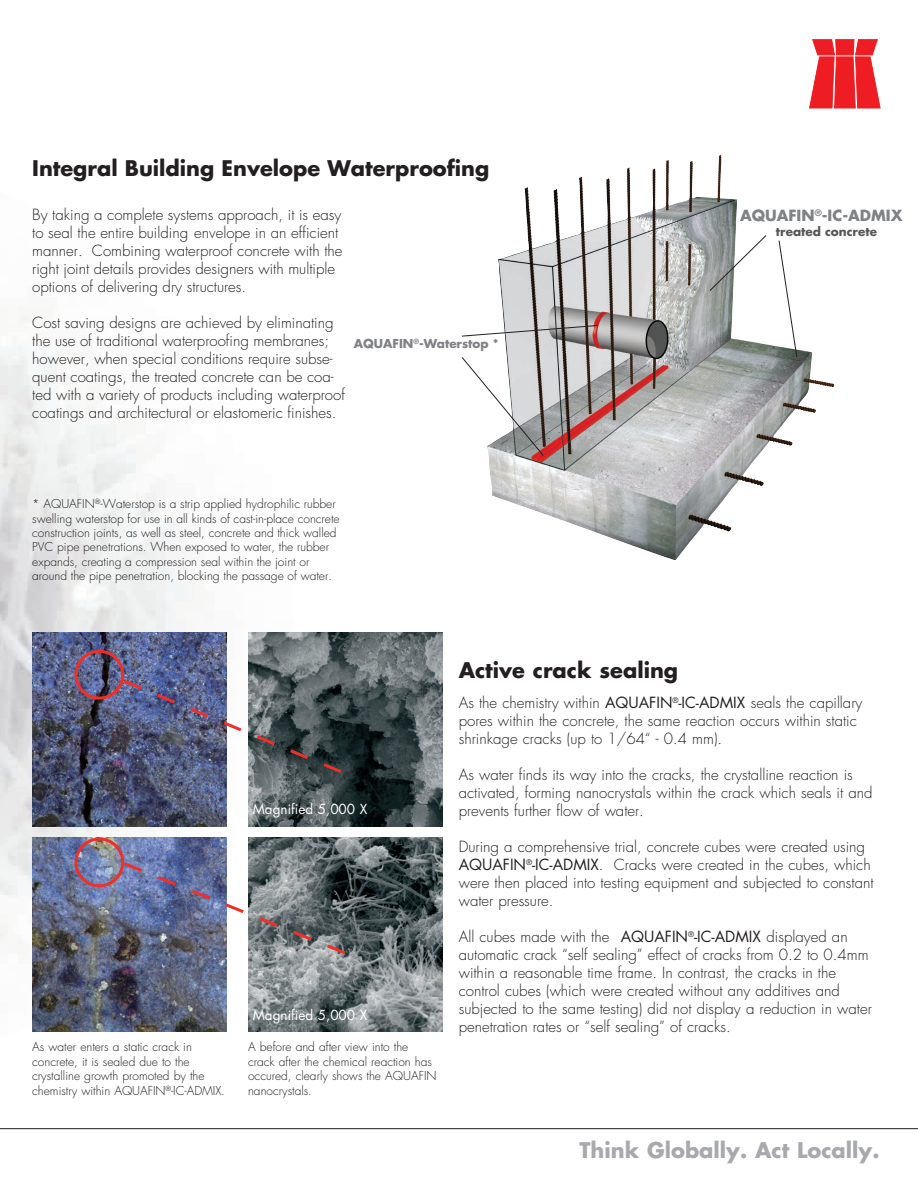
<style>
.page{position:relative;width:918px;height:1188px;background:#fff}
.page>*{position:absolute;margin:0;border:0;box-sizing:border-box;transform-origin:0 0}
.t1{font:700 21px "Futura";color:#231f20}
.t2{font:700 21px "Futura";color:#a8a9ad}
.t3{font:300 15px/18px "Futura";color:#231f20}
.t4{font:700 15px "Futura";color:#808285}
.t5{font:13.5px "Futura";color:#fff}
.t6{font:300 12px/14.4px "Futura";color:#231f20}
.t7{font:700 12px "Futura";color:#808285}
.t8{font:700 12px "Futura";color:#57585a}
.s1{font-weight:400}
</style>
<div class="page">
<img style="left:489px;top:155px;width:231px;height:405px">
<svg style="left:461px;top:356px;width:83px;height:101px"></svg>
<svg style="left:462px;top:325px;width:136px;height:12px"></svg>
<svg style="left:778px;top:240px;width:20px;height:118px"></svg>
<svg style="left:709px;top:234px;width:58px;height:58px"></svg>
<hr style="left:0;top:1128px;width:918px;height:1px;background:#231f20">
<img style="left:248px;top:837px;width:194px;height:195px">
<img style="left:32px;top:632px;width:195px;height:195px">
<img style="left:32px;top:837px;width:195px;height:195px">
<img style="left:248px;top:632px;width:194px;height:195px">
<div style="left:74px;top:650px;width:50px;height:50px;border:3px solid #ee2f2a;border-radius:50%"></div>
<div style="left:74px;top:837px;width:50px;height:50px;border:3px solid #ee2f2a;border-radius:50%"></div>
<img style="left:120px;top:677px;width:225px;height:99px">
<img style="left:121px;top:860px;width:228px;height:97px">
<svg style="left:809px;top:39px;width:72px;height:69px"></svg>
<h1 class="t1" style="left:32px;top:153px;width:459px">Integral Building Envelope Waterproofing</h1>
<p class="t3" style="left:32px;top:206px;width:312px">By taking a complete systems approach, it is easy to seal the entire building envelope in an efficient manner. Combining waterproof concrete with the right joint details provides designers with multiple options of delivering dry structures.</p>
<p class="t3" style="left:32px;top:314px;width:314px">Cost saving designs are achieved by eliminating the use of traditional waterproofing membranes; however, when special conditions require subse&shy;quent coatings, the treated concrete can be coa&shy;ted with a variety of products including waterproof coatings and architectural or elastomeric finishes.</p>
<p class="t7" style="left:354px;top:336px;width:146px">AQUAFIN<sup>®</sup>-Waterstop *</p>
<p class="t6" style="left:32px;top:497px;width:309px">* AQUAFIN<sup>®</sup>-Waterstop is a strip applied hydrophilic rubber swelling waterstop for use in all kinds of cast-in-place concrete construction joints, as well as steel, concrete and thick walled PVC pipe penetrations. When exposed to water, the rubber expands, creating a compression seal within the joint or around the pipe penetration, blocking the passage of water.</p>
<p class="t4" style="left:740px;top:205px;width:164px">AQUAFIN<sup>®</sup>-IC-ADMIX</p>
<p class="t8" style="left:776px;top:223px;width:103px">treated concrete</p>
<p class="t5" style="left:253px;top:800px;width:116px">Magnified 5,000 X</p>
<p class="t5" style="left:253px;top:1006px;width:116px">Magnified 5,000 X</p>
<p class="t6" style="left:32px;top:1040px;width:194px">As water enters a static crack in concrete, it is sealed due to the crystalline growth promoted by the chemistry within AQUAFIN<sup>®</sup>-IC-ADMIX.</p>
<p class="t6" style="left:248px;top:1040px;width:190px">A before and after view into the crack after the chemical reaction has occured, clearly shows the AQUAFIN nanocrystals.</p>
<h1 class="t1" style="left:459px;top:656px;width:221px">Active crack sealing</h1>
<p class="t3" style="left:459px;top:694px;width:405px">As the chemistry within <span class="s1">AQUAFIN</span><sup>®</sup><span class="s1">-IC-ADMIX</span> seals the capillary pores within the concrete, the same reaction occurs within static shrinkage cracks (up to 1/64“ - 0.4 mm).</p>
<p class="t3" style="left:459px;top:766px;width:415px">As water finds its way into the cracks, the crystalline reaction is activated, forming nanocrystals within the crack which seals it and prevents further flow of water.</p>
<p class="t3" style="left:459px;top:838px;width:416px">During a comprehensive trial, concrete cubes were created using <span class="s1">AQUAFIN</span><sup>®</sup><span class="s1">-IC-ADMIX</span>. Cracks were created in the cubes, which were then placed into testing equipment and subjected to constant water pressure.</p>
<p class="t3" style="left:459px;top:928px;width:415px">All cubes made with the <span class="s1">AQUAFIN</span><sup>®</sup><span class="s1">-IC-ADMIX</span> displayed an automatic crack “self sealing” effect of cracks from 0.2 to 0.4mm within a reasonable time frame. In contrast, the cracks in the control cubes (which were created without any additives and subjected to the same testing) did not display a reduction in water penetration rates or “self sealing” of cracks.</p>
<h1 class="t2" style="left:579px;top:1136px;width:302px">Think Globally. Act Locally.</h1>
</div>
